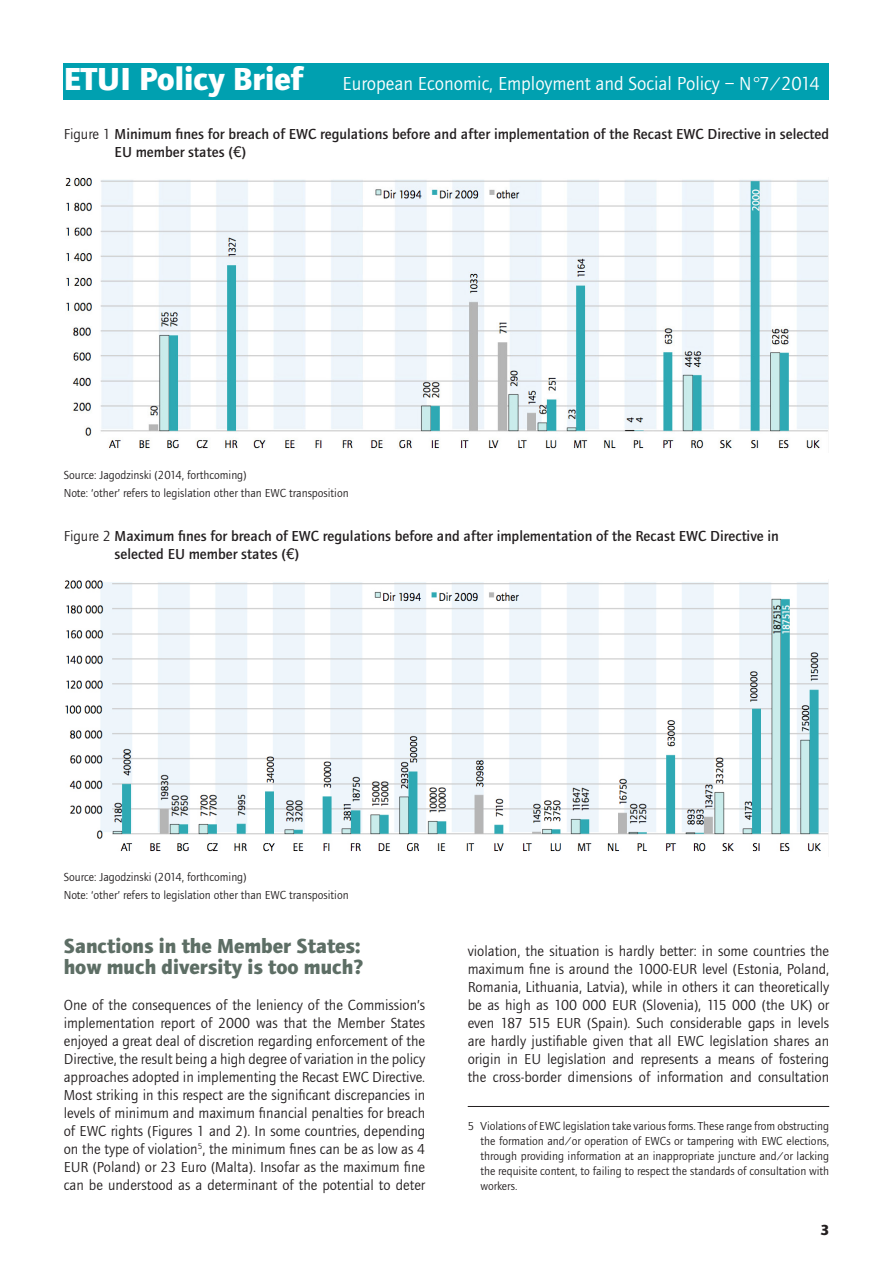
<style>
.page{position:relative;width:893px;height:1263px;background:#fff}
.page>*{position:absolute;margin:0;border:0;box-sizing:border-box;transform-origin:0 0}
.Intertitre{font:700 21px/21px "Foundry Journal";color:#5d6e65}
.t1{font:19.5px "Foundry Journal";color:#fff}
.Body{font:15px/18px "Foundry Journal";color:#231f20;text-align:justify}
.Intertitre-2{font:500 15px/18px "Foundry Journal";color:#231f20}
.t2{font:700 15px "Foundry Journal";color:#231f20}
.notes{font:12px/15px "Foundry Journal";color:#231f20;text-align:justify}
.Intertitre-3{font:12px "Foundry Journal";color:#231f20}
.s1{font-weight:700;font-size:33px}
.s2{font-weight:400}
.s3{font-family:"Helvetica Neue LT Std";font-weight:400}
</style>
<div class="page">
<div style="left:64px;top:64px;width:765px;height:36px;background:#00a0b0"></div>
<img style="left:66px;top:178px;width:763px;height:271px">
<img style="left:64px;top:580px;width:765px;height:272px">
<hr style="left:468px;top:1106px;width:361px;height:1px;background:#231f20">
<p class="t1" style="left:64px;top:73px;width:758px"><span class="s1">ETUI Policy Brief</span> European Economic, Employment and Social Policy – N°7/2014</p>
<p class="Intertitre-2" style="left:115px;top:125px;width:716px;text-indent:-51px"><span class="s2">Figure 1</span> Minimum fines for breach of EWC regulations before and after implementation of the Recast EWC Directive in selected<br>EU member states (<span class="s3">€</span>)</p>
<p class="Intertitre-3" style="left:64px;top:468px;width:184px">Source: Jagodzinski (2014, forthcoming)</p>
<p class="Intertitre-3" style="left:64px;top:486px;width:286px">Note: ‘other’ refers to legislation other than EWC transposition</p>
<p class="Intertitre-2" style="left:115px;top:527px;width:666px;text-indent:-51px"><span class="s2">Figure 2</span> Maximum fines for breach of EWC regulations before and after implementation of the Recast EWC Directive in selected EU member states (<span class="s3">€</span>)</p>
<p class="Intertitre-3" style="left:64px;top:870px;width:184px">Source: Jagodzinski (2014, forthcoming)</p>
<p class="Intertitre-3" style="left:64px;top:888px;width:286px">Note: ‘other’ refers to legislation other than EWC transposition</p>
<p class="Intertitre" style="left:64px;top:936px;width:301px">Sanctions in the Member States: how much diversity is too much?</p>
<p class="Body" style="left:64px;top:996px;width:363px">One of the consequences of the leniency of the Commission’s implementation report of 2000 was that the Member States enjoyed a great deal of discretion regarding enforcement of the Directive, the result being a high degree of variation in the policy approaches adopted in implementing the Recast EWC Directive.<br>Most striking in this respect are the significant discrepancies in levels of minimum and maximum financial penalties for breach of EWC rights (Figures 1 and 2). In some countries, depending on the type of violation<sup>5</sup>, the minimum fines can be as low as 4<br>EUR (Poland) or 23 Euro (Malta). Insofar as the maximum fine can be understood as a determinant of the potential to deter</p>
<p class="Body" style="left:468px;top:942px;width:363px">violation, the situation is hardly better: in some countries the maximum fine is around the 1000-EUR level (Estonia, Poland, Romania, Lithuania, Latvia), while in others it can theoretically be as high as 100 000 EUR (Slovenia), 115 000 (the UK) or even 187 515 EUR (Spain). Such considerable gaps in levels are hardly justifiable given that all EWC legislation shares an origin in EU legislation and represents a means of fostering the cross-border dimensions of information and consultation</p>
<p class="notes" style="left:480px;top:1119px;width:350px;text-indent:-13px">5 Violations of EWC legislation take various forms. These range from obstructing the formation and/or operation of EWCs or tampering with EWC elections, through providing information at an inappropriate juncture and/or lacking the requisite content, to failing to respect the standards of consultation with workers.</p>
<p class="t2" style="left:820px;top:1221px;width:10px">3</p>
</div>
